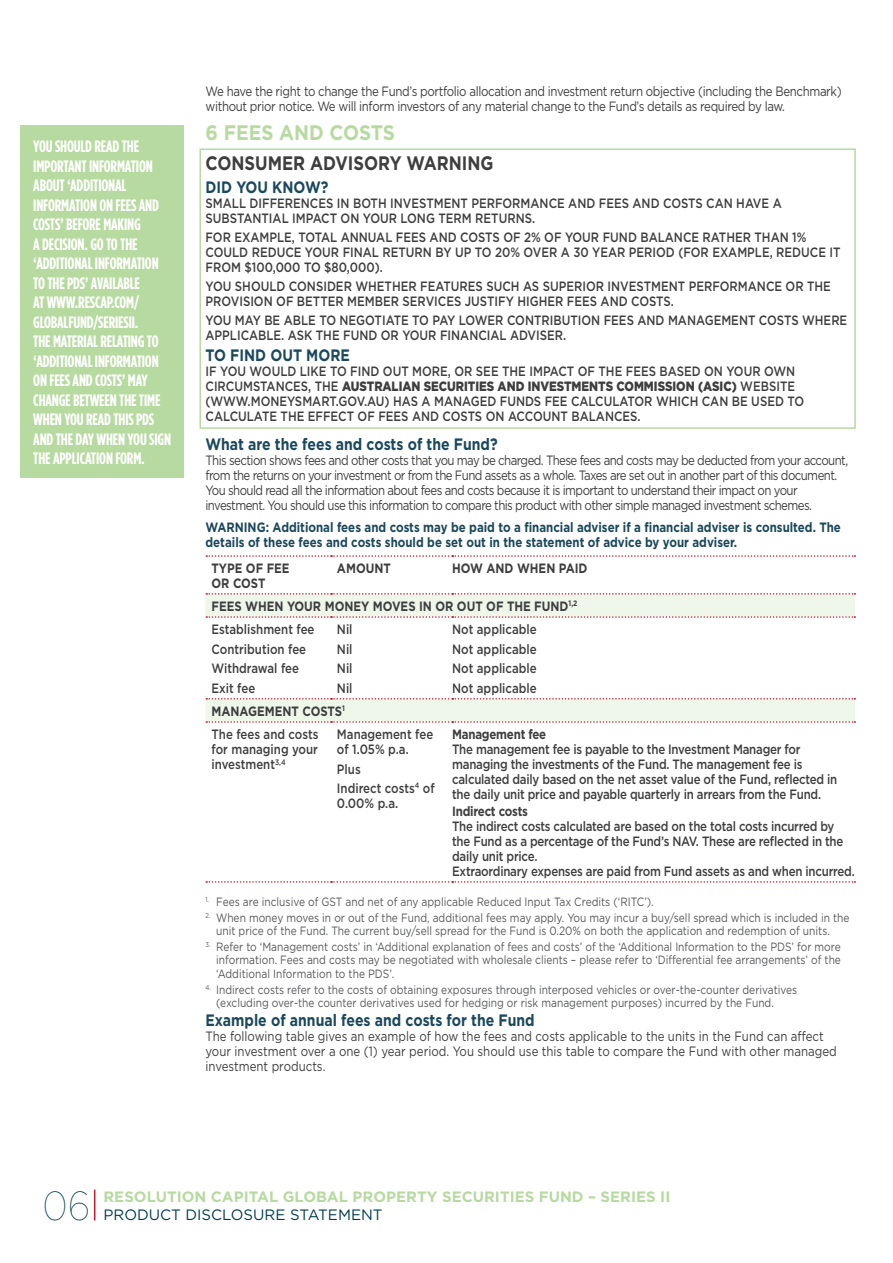
<style>
.page{position:relative;width:893px;height:1263px;background:#fff}
.page>*{position:absolute;margin:0;border:0;box-sizing:border-box;transform-origin:0 0}
.t1{font:100 40.5px "Gotham";color:#013d51;scale:.88 1}
.SECTION_HEADER{font:700 21px "Gotham";color:#b6da9f;scale:.9 1}
.BODY_COPY{font:700 19.5px "Gotham";color:#3e3e3f;scale:.85 1}
.CALLOUT{font:700 16.5px/19.5px "Gotham Condensed";letter-spacing:-.01em;color:#fff}
.BODY_SUBHEAD{font:700 16.5px "Gotham";color:#1a485c;scale:.85 1}
.t2{font:700 15px "Gotham";color:#b6da9f}
.t3{font:15px "Gotham";color:#013d51}
.BODY_COPY-2{font:500 13.5px/15px "Gotham";color:#3e3e3f;scale:.85 1}
.BODY_COPY-3{font:500 13.5px/15px "Gotham";letter-spacing:-.02em;color:#3e3e3f;scale:.85 1}
.BODY_COPY-4{font:13.5px/15px "Gotham";letter-spacing:-.05em;color:#3e3e3f;scale:.85 1}
.BODY_COPY-5{font:13.5px/15px "Gotham";color:#3e3e3f;scale:.85 1}
.BODY_COPY-6{font:13.5px/15px "Gotham";letter-spacing:-.03em;color:#3e3e3f;scale:.85 1}
.BODY_COPY-7{font:700 13.5px/15px "Gotham";color:#1a485c;scale:.85 1}
.TABLE_HIGHLIGHT{font:700 13.5px "Gotham";color:#3e3e3f;scale:.85 1}
.BODY_COPY-8{font:700 13.5px "Gotham";letter-spacing:-.02em;color:#3e3e3f;scale:.85 1}
.Source_Reference{font:12px/13.5px "Gotham";color:#57585a;scale:.85 1}
.s1{font-weight:900}
</style>
<div class="page">
<hr style="left:94px;top:1189px;width:1px;height:31px;background:#c51c2b">
<svg style="left:206px;top:595px;width:649px;height:126px"></svg>
<svg style="left:206px;top:555px;width:649px;height:2px"></svg>
<svg style="left:206px;top:593px;width:649px;height:2px"></svg>
<svg style="left:206px;top:616px;width:649px;height:2px"></svg>
<svg style="left:206px;top:698px;width:649px;height:1px"></svg>
<svg style="left:206px;top:721px;width:649px;height:2px"></svg>
<svg style="left:206px;top:881px;width:649px;height:2px"></svg>
<div style="left:199px;top:148px;width:657px;height:281px;border:2px solid #b6da9f"></div>
<div style="left:21px;top:126px;width:163px;height:352px;background:#b6da9f"></div>
<p class="CALLOUT" style="left:33px;top:136px;width:127px">YOU SHOULD READ THE<br>IMPORTANT INFORMATION<br>ABOUT ‘ADDITIONAL<br>INFORMATION ON FEES AND<br>COSTS’ BEFORE MAKING</p>
<p class="CALLOUT" style="left:33px;top:234px;width:127px">A DECISION. GO TO THE ‘ADDITIONAL INFORMATION<br>TO THE PDS’ AVAILABLE</p>
<p class="CALLOUT" style="left:33px;top:292px;width:139px">AT WWW.RESCAP.COM/<br>GLOBALFUND/SERIESII.<br>THE MATERIAL RELATING TO ‘ADDITIONAL INFORMATION<br>ON FEES AND COSTS’ MAY<br>CHANGE BETWEEN THE TIME<br>WHEN YOU READ THIS PDS<br>AND THE DAY WHEN YOU SIGN<br>THE APPLICATION FORM.</p>
<p class="BODY_COPY-6" style="left:206px;top:83px;width:750px">We have the right to change the Fund’s portfolio allocation and investment return objective (including the Benchmark) without prior notice. We will inform investors of any material change to the Fund’s details as required by law.</p>
<p class="SECTION_HEADER" style="left:206px;top:118px;width:212px">6 FEES AND COSTS</p>
<p class="BODY_COPY" style="left:206px;top:150px;width:340px">CONSUMER ADVISORY WARNING</p>
<p class="BODY_SUBHEAD" style="left:206px;top:176px;width:146px">DID YOU KNOW?</p>
<p class="BODY_COPY-2" style="left:206px;top:195px;width:679px">SMALL DIFFERENCES IN BOTH INVESTMENT PERFORMANCE AND FEES AND COSTS CAN HAVE A<br>SUBSTANTIAL IMPACT ON YOUR LONG TERM RETURNS.</p>
<p class="BODY_COPY-2" style="left:206px;top:229px;width:749px">FOR EXAMPLE, TOTAL ANNUAL FEES AND COSTS OF 2% OF YOUR FUND BALANCE RATHER THAN 1%<br>COULD REDUCE YOUR FINAL RETURN BY UP TO 20% OVER A 30 YEAR PERIOD (FOR EXAMPLE, REDUCE IT<br>FROM $100,000 TO $80,000).</p>
<p class="BODY_COPY-2" style="left:206px;top:278px;width:737px">YOU SHOULD CONSIDER WHETHER FEATURES SUCH AS SUPERIOR INVESTMENT PERFORMANCE OR THE<br>PROVISION OF BETTER MEMBER SERVICES JUSTIFY HIGHER FEES AND COSTS.</p>
<p class="BODY_COPY-2" style="left:206px;top:313px;width:756px">YOU MAY BE ABLE TO NEGOTIATE TO PAY LOWER CONTRIBUTION FEES AND MANAGEMENT COSTS WHERE<br>APPLICABLE. ASK THE FUND OR YOUR FINANCIAL ADVISER.</p>
<p class="BODY_SUBHEAD" style="left:206px;top:344px;width:171px">TO FIND OUT MORE</p>
<p class="BODY_COPY-2" style="left:206px;top:363px;width:706px">IF YOU WOULD LIKE TO FIND OUT MORE, OR SEE THE IMPACT OF THE FEES BASED ON YOUR OWN CIRCUMSTANCES, THE <span class="s1">AUSTRALIAN SECURITIES AND INVESTMENTS COMMISSION (ASIC)</span> WEBSITE (WWW.MONEYSMART.GOV.AU) HAS A MANAGED FUNDS FEE CALCULATOR WHICH CAN BE USED TO CALCULATE THE EFFECT OF FEES AND COSTS ON ACCOUNT BALANCES.</p>
<p class="BODY_SUBHEAD" style="left:206px;top:434px;width:345px">What are the fees and costs of the Fund?</p>
<p class="BODY_COPY-4" style="left:206px;top:453px;width:757px">This section shows fees and other costs that you may be charged. These fees and costs may be deducted from your account, from the returns on your investment or from the Fund assets as a whole. Taxes are set out in another part of this document.<br>You should read all the information about fees and costs because it is important to understand their impact on your investment. You should use this information to compare this product with other simple managed investment schemes.</p>
<p class="BODY_COPY-7" style="left:206px;top:519px;width:749px">WARNING: Additional fees and costs may be paid to a financial adviser if a financial adviser is consulted. The details of these fees and costs should be set out in the statement of advice by your adviser.</p>
<p class="TABLE_HIGHLIGHT" style="left:212px;top:559px;width:93px">TYPE OF FEE</p>
<p class="TABLE_HIGHLIGHT" style="left:212px;top:574px;width:65px">OR COST</p>
<p class="TABLE_HIGHLIGHT" style="left:337px;top:559px;width:65px">AMOUNT</p>
<p class="TABLE_HIGHLIGHT" style="left:452px;top:559px;width:161px">HOW AND WHEN PAID</p>
<p class="TABLE_HIGHLIGHT" style="left:212px;top:597px;width:432px">FEES WHEN YOUR MONEY MOVES IN OR OUT OF THE FUND<sup>1,2</sup></p>
<p class="BODY_COPY-2" style="left:212px;top:622px;width:123px">Establishment fee</p>
<p class="BODY_COPY-2" style="left:212px;top:641px;width:113px">Contribution fee</p>
<p class="BODY_COPY-2" style="left:212px;top:661px;width:105px">Withdrawal fee</p>
<p class="BODY_COPY-2" style="left:212px;top:680px;width:53px">Exit fee</p>
<p class="BODY_COPY-2" style="left:337px;top:622px;width:20px">Nil</p>
<p class="BODY_COPY-2" style="left:337px;top:641px;width:20px">Nil</p>
<p class="BODY_COPY-2" style="left:337px;top:661px;width:20px">Nil</p>
<p class="BODY_COPY-2" style="left:337px;top:680px;width:20px">Nil</p>
<p class="BODY_COPY-2" style="left:452px;top:622px;width:101px">Not applicable</p>
<p class="BODY_COPY-2" style="left:452px;top:641px;width:101px">Not applicable</p>
<p class="BODY_COPY-2" style="left:452px;top:661px;width:101px">Not applicable</p>
<p class="BODY_COPY-2" style="left:452px;top:680px;width:101px">Not applicable</p>
<p class="TABLE_HIGHLIGHT" style="left:212px;top:702px;width:159px">MANAGEMENT COSTS<sup>1</sup></p>
<p class="BODY_COPY-2" style="left:212px;top:727px;width:127px;text-align:justify">The fees and costs for managing your investment<sup>3,4</sup></p>
<p class="BODY_COPY-2" style="left:337px;top:727px;width:115px">Management fee of 1.05% p.a.</p>
<p class="BODY_COPY-8" style="left:452px;top:725px;width:112px">Management fee</p>
<p class="BODY_COPY-3" style="left:452px;top:741px;width:455px">The management fee is payable to the Investment Manager for managing the investments of the Fund. The management fee is calculated daily based on the net asset value of the Fund, reflected in the daily unit price and payable quarterly in arrears from the Fund.</p>
<p class="BODY_COPY-8" style="left:452px;top:802px;width:91px">Indirect costs</p>
<p class="BODY_COPY-3" style="left:452px;top:818px;width:462px">The indirect costs calculated are based on the total costs incurred by the Fund as a percentage of the Fund’s NAV. These are reflected in the daily unit price.</p>
<p class="BODY_COPY-3" style="left:452px;top:863px;width:475px">Extraordinary expenses are paid from Fund assets as and when incurred.</p>
<p class="Source_Reference" style="left:206px;top:895px;width:529px"><sup>1.</sup> Fees are inclusive of GST and net of any applicable Reduced Input Tax Credits (‘RITC’).</p>
<p class="Source_Reference" style="left:216px;top:910px;width:747px;text-indent:-11px"><sup>2.</sup> When money moves in or out of the Fund, additional fees may apply. You may incur a buy/sell spread which is included in the unit price of the Fund. The current buy/sell spread for the Fund is 0.20% on both the application and redemption of units.</p>
<p class="Source_Reference" style="left:216px;top:940px;width:737px;text-align:justify;text-indent:-11px"><sup>3.</sup> Refer to ‘Management costs’ in ‘Additional explanation of fees and costs’ of the ‘Additional Information to the PDS’ for more information. Fees and costs may be negotiated with wholesale clients – please refer to ‘Differential fee arrangements’ of the ‘Additional Information to the PDS’.</p>
<p class="Source_Reference" style="left:216px;top:982px;width:685px;text-indent:-11px"><sup>4.</sup> Indirect costs refer to the costs of obtaining exposures through interposed vehicles or over-the-counter derivatives (excluding over-the counter derivatives used for hedging or risk management purposes) incurred by the Fund.</p>
<p class="BODY_SUBHEAD" style="left:206px;top:1009px;width:389px">Example of annual fees and costs for the Fund</p>
<p class="BODY_COPY-5" style="left:206px;top:1028px;width:744px">The following table gives an example of how the fees and costs applicable to the units in the Fund can affect your investment over a one (1) year period. You should use this table to compare the Fund with other managed investment products.</p>
<p class="BODY_COPY-2" style="left:337px;top:761px;width:29px">Plus</p>
<p class="BODY_COPY-2" style="left:337px;top:780px;width:116px">Indirect costs<sup>4</sup> of<br>0.00% p.a.</p>
<p class="t1" style="left:43px;top:1184px;width:55px">06</p>
<p class="t2" style="left:103px;top:1187px;width:568px">RESOLUTION CAPITAL GLOBAL PROPERTY SECURITIES FUND – SERIES II</p>
<p class="t3" style="left:103px;top:1205px;width:281px">PRODUCT DISCLOSURE STATEMENT</p>
</div>
